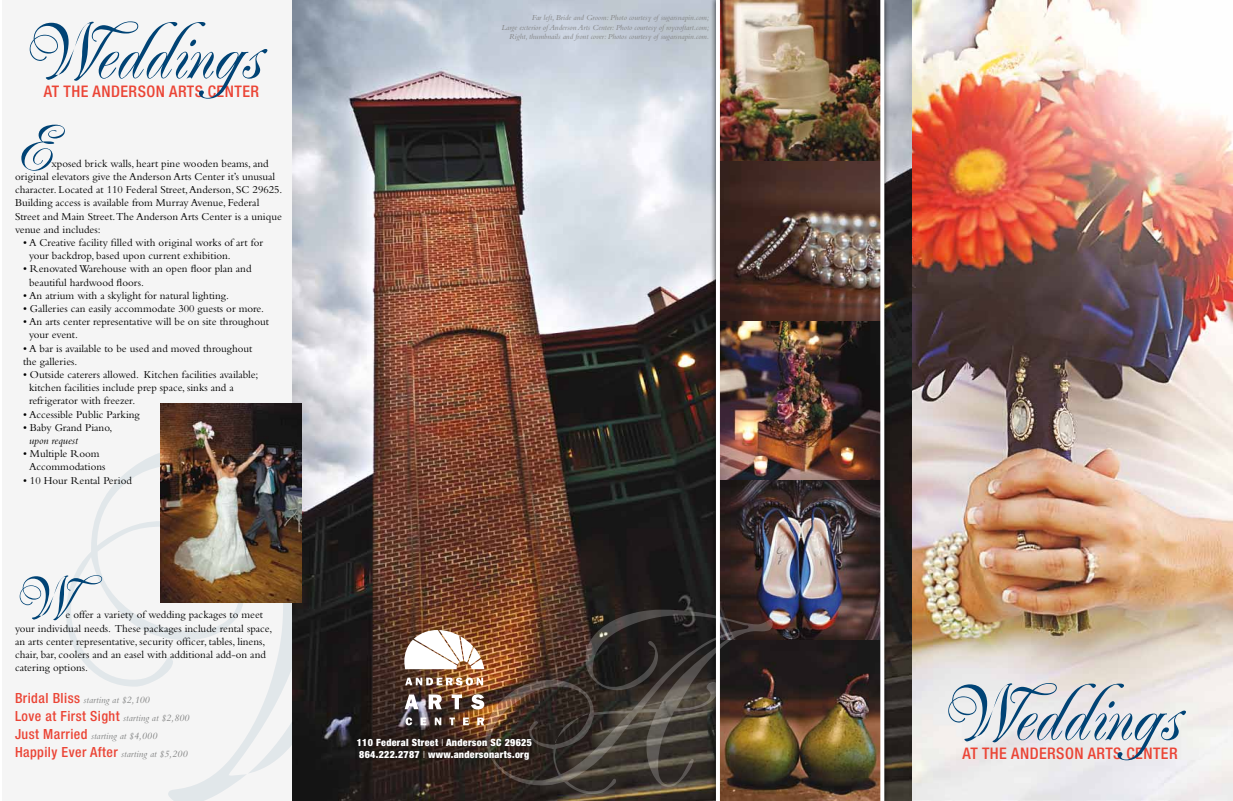
<style>
.page{position:relative;width:1233px;height:801px;background:#fff}
.page>*{position:absolute;margin:0;border:0;box-sizing:border-box;transform-origin:0 0}
.t1{font:500px "Renaissance";color:#004375}
.t2{font:250px "Renaissance";color:#fff}
.t3{font:79px "Renaissance";color:#004375}
.t4{font:60px "Renaissance";color:#004375}
.t5{font:500 condensed 16px "Helvetica Neue LT Std";letter-spacing:.03em;color:#eb4435}
.t6{font:500 condensed 14px "Helvetica Neue LT Std";letter-spacing:.03em;color:#eb4435}
.t7{font:11px/13.2px "Bembo";color:#000}
.t8{font:900 condensed 10px/12px "Helvetica Neue LT Std";letter-spacing:.03em;color:#fff}
.t9{font:italic 10px "Bembo";color:#828383}
.t10{font:italic 8px/9.6px "Bembo";color:#828383;text-align:right}
.s1{font-style:italic}
.s2{font-family:"Helvetica Neue LT Std";font-weight:500;font-style:normal;font-stretch:condensed;font-size:14px;color:#eb4435}
.s3{font-family:"Bembo";font-weight:400;font-style:italic;font-stretch:normal;font-size:10px;color:#828383}
.s4{font-weight:300}
</style>
<div class="page">
<div style="left:2px;top:1px;width:1231px;height:800px;background:#f5f5f5"></div>
<img style="left:292px;top:0;width:941px;height:801px">
<div style="left:710px;top:0;width:180px;height:801px;background:#000;opacity:.75"></div>
<img style="left:720px;top:0;width:160px;height:801px">
<hr style="left:716px;top:0;width:4px;height:801px;background:#fff">
<svg style="left:880px;top:0;width:4px;height:801px;fill:#fff"></svg>
<img style="left:161px;top:404px;width:140px;height:198px">
<div style="left:352px;top:733px;width:184px;height:32px;background:#000;opacity:.75"></div>
<svg style="left:404px;top:630px;width:80px;height:39px"></svg>
<svg style="left:405px;top:678px;width:78px;height:7px"></svg>
<svg style="left:405px;top:695px;width:14px;height:14px"></svg>
<svg style="left:429px;top:695px;width:13px;height:14px"></svg>
<svg style="left:452px;top:695px;width:10px;height:14px"></svg>
<svg style="left:471px;top:694px;width:13px;height:15px"></svg>
<svg style="left:405px;top:717px;width:7px;height:8px"></svg>
<svg style="left:421px;top:718px;width:5px;height:7px"></svg>
<svg style="left:435px;top:718px;width:6px;height:7px"></svg>
<svg style="left:449px;top:718px;width:6px;height:7px"></svg>
<svg style="left:463px;top:718px;width:6px;height:7px"></svg>
<svg style="left:477px;top:718px;width:7px;height:7px"></svg>
<p class="t3" style="left:24px;top:10px;width:237px">Weddings</p>
<p class="t5" style="left:44px;top:82px;width:217px">AT THE ANDERSON ARTS CENTER</p>
<p class="t10" style="left:501px;top:13px;width:209px">Far left, Bride and Groom: Photo courtesy of sugarsnapin.com;<br>Large exterior of Anderson Arts Center: Photo courtesy of roycroftart.com;<br>Right, thumbnails and front cover: Photos courtesy of sugarsnapin.com.</p>
<p class="t4" style="left:15px;top:115px;width:38px">E</p>
<p class="t7" style="left:15px;top:157px;width:269px;text-indent:36px">xposed brick walls, heart pine wooden beams, and original elevators give the Anderson Arts Center it’s unusual character. Located at 110 Federal Street, Anderson, SC 29625.<br>Building access is available from Murray Avenue, Federal Street and Main Street.The Anderson Arts Center is a unique venue and includes:</p>
<p class="t7" style="left:29px;top:236px;width:236px;text-indent:-6px">• A Creative facility filled with original works of art for your backdrop, based upon current exhibition.</p>
<p class="t7" style="left:29px;top:262px;width:224px;text-indent:-6px">• Renovated Warehouse with an open floor plan and beautiful hardwood floors.</p>
<p class="t7" style="left:23px;top:289px;width:207px">• An atrium with a skylight for natural lighting.</p>
<p class="t7" style="left:23px;top:302px;width:242px">• Galleries can easily accommodate 300 guests or more.</p>
<p class="t7" style="left:29px;top:315px;width:242px;text-indent:-6px">• An arts center representative will be on site throughout your event.</p>
<p class="t7" style="left:23px;top:341px;width:231px">• A bar is available to be used and moved throughout the galleries.</p>
<p class="t7" style="left:29px;top:368px;width:231px;text-indent:-6px">• Outside caterers allowed. Kitchen facilities available; kitchen facilities include prep space, sinks and a refrigerator with freezer.</p>
<p class="t7" style="left:23px;top:407px;width:118px">• Accessible Public Parking</p>
<p class="t7" style="left:29px;top:421px;width:85px;text-indent:-6px">• Baby Grand Piano, <span class="s1">upon request</span></p>
<p class="t7" style="left:23px;top:447px;width:84px;text-align:center">• Multiple Room<br>Accommodations</p>
<p class="t7" style="left:23px;top:473px;width:111px">• 10 Hour Rental Period</p>
<h1 class="t1" style="left:27px;top:363px;width:728px">W</h1>
<p class="t4" style="left:15px;top:566px;width:89px">W</p>
<h2 class="t2" style="left:455px;top:568px;width:232px">A</h2>
<p class="t7" style="left:15px;top:608px;width:259px;text-indent:51px">e offer a variety of wedding packages to meet your individual needs. These packages include rental space, an arts center representative, security officer, tables, linens, chair, bar, coolers and an easel with additional add-on and catering options.</p>
<p class="t9" style="left:15px;top:694px;width:136px"><span class="s2">Bridal Bliss</span> starting at $2,100</p>
<p class="t6" style="left:15px;top:708px;width:176px">Love at First Sight <span class="s3">starting at $2,800</span></p>
<p class="t9" style="left:15px;top:730px;width:144px"><span class="s2">Just Married</span> starting at $4,000</p>
<p class="t6" style="left:15px;top:744px;width:174px">Happily Ever After <span class="s3">starting at $5,200</span></p>
<p class="t8" style="left:357px;top:736px;width:177px">110 Federal Street <span class="s4">l</span> Anderson SC 29625<br>864.222.2787 <span class="s4">l</span> www.andersonarts.org</p>
<p class="t3" style="left:942px;top:671px;width:237px">Weddings</p>
<p class="t5" style="left:963px;top:743px;width:217px">AT THE ANDERSON ARTS CENTER</p>
</div>
